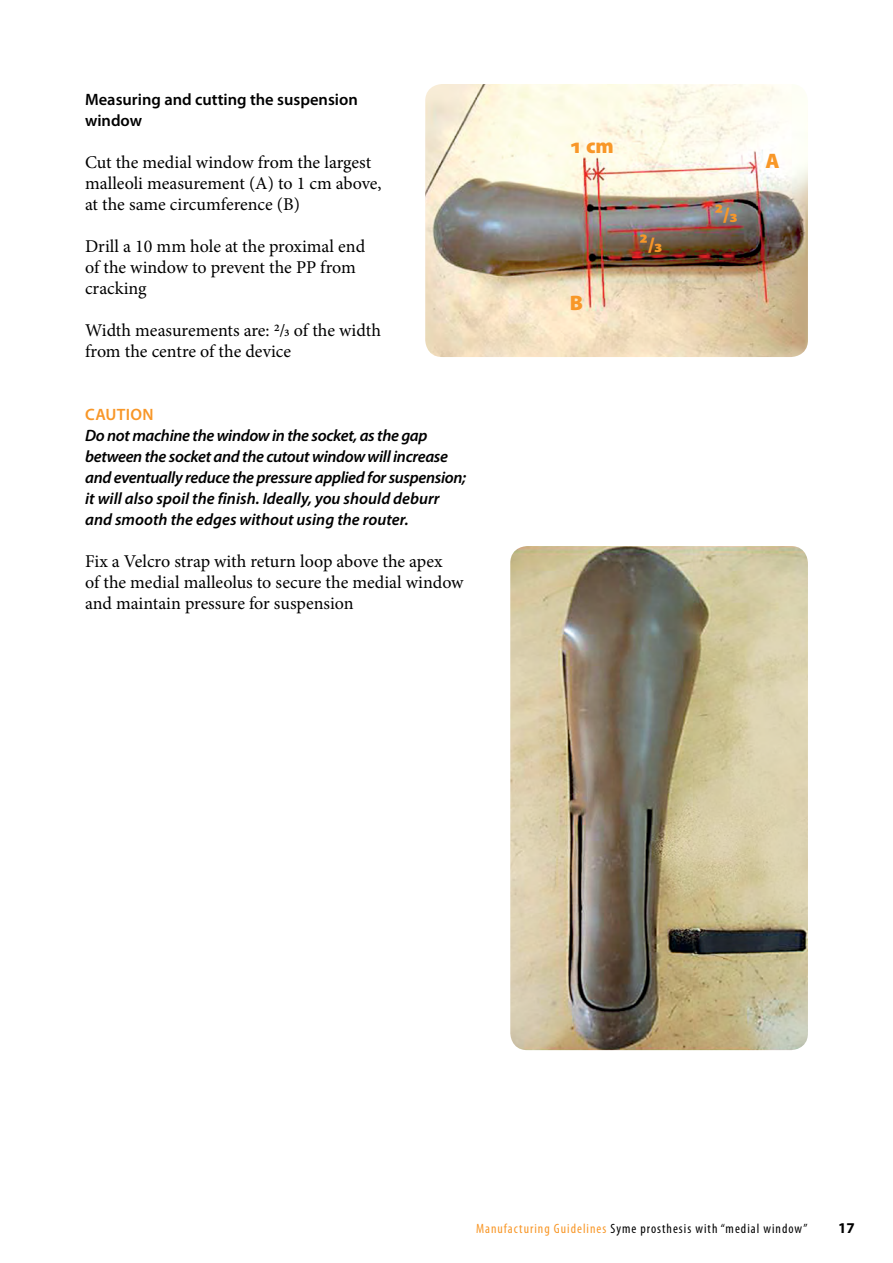
<style>
.page{position:relative;width:893px;height:1263px;background:#fff}
.page>*{position:absolute;margin:0;border:0;box-sizing:border-box;transform-origin:0 0}
.t1{font:900 21px "Myriad Pro";color:#f89728}
.t2{font:18px/21px "Minion Pro";color:#000}
.t3{font:italic 600 16.5px/21px "Myriad Pro";letter-spacing:-.02em;color:#000}
.t4{font:600 16.5px/21px "Myriad Pro";color:#000}
.t5{font:600 16.5px "Myriad Pro";color:#f89728}
.t6{font:700 15px "Myriad Pro";color:#000}
.t7{font:condensed 13.5px "Myriad Pro";letter-spacing:.075em;color:#000}
.s1{color:#f89728}
</style>
<div class="page">
<img style="left:425px;top:84px;width:383px;height:273px">
<img style="left:510px;top:546px;width:298px;height:504px">
<p class="t4" style="left:85px;top:89px;width:274px">Measuring and cutting the suspension window</p>
<p class="t2" style="left:85px;top:152px;width:298px">Cut the medial window from the largest malleoli measurement (A) to 1 cm above, at the same circumference (B)</p>
<p class="t2" style="left:85px;top:236px;width:282px">Drill a 10 mm hole at the proximal end of the window to prevent the PP from cracking</p>
<p class="t2" style="left:85px;top:320px;width:297px">Width measurements are: 2/3 of the width from the centre of the device</p>
<p class="t5" style="left:85px;top:404px;width:70px">Cautio n</p>
<p class="t3" style="left:85px;top:425px;width:383px">Do not machine the window in the socket, as the gap between the socket and the cutout window will increase and eventually reduce the pressure applied for suspension; it will also spoil the finish. Ideally, you should deburr and smooth the edges without using the router.</p>
<p class="t2" style="left:85px;top:551px;width:380px">Fix a Velcro strap with return loop above the apex<br>of the medial malleolus to secure the medial window and maintain pressure for suspension</p>
<p class="t1" style="left:570px;top:132px;width:46px">1 cm</p>
<p class="t1" style="left:570px;top:289px;width:15px">B</p>
<p class="t1" style="left:640px;top:231px;width:24px">2/3</p>
<p class="t1" style="left:715px;top:201px;width:24px">2/3</p>
<p class="t1" style="left:765px;top:147px;width:16px">A</p>
<p class="t7" style="left:476px;top:1220px;width:333px"><span class="s1">Manufacturing Guidelines</span> Syme prosthesis with “medial window”</p>
<p class="t6" style="left:838px;top:1218px;width:18px">17</p>
</div>
